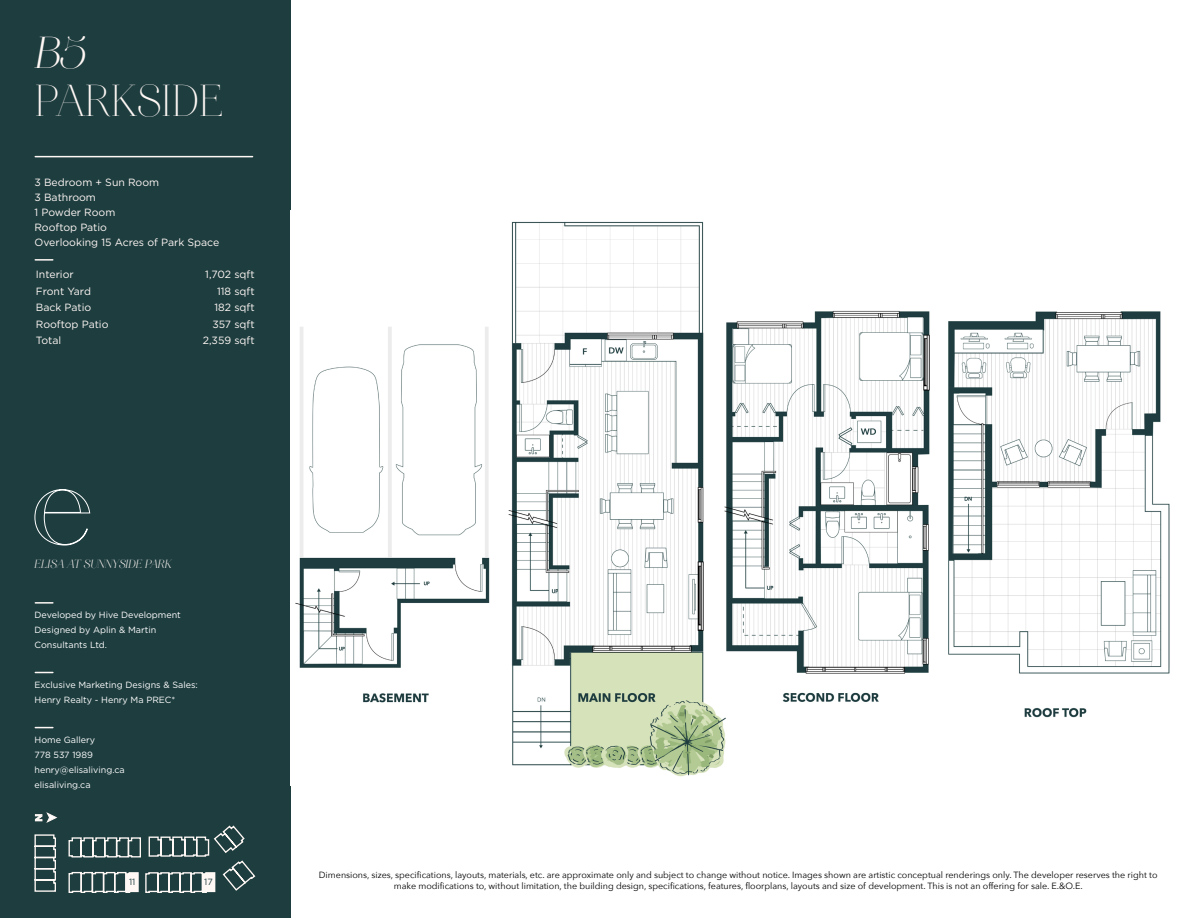
<style>
.page{position:relative;width:1188px;height:918px;background:#fff}
.page>*{position:absolute;margin:0;border:0;box-sizing:border-box;transform-origin:0 0}
.t1{font:45px "Aire Roman Pro";color:#fff8f5}
.t2{font:45px "Aire Bold Italic Std";color:#fff8f5}
.t3{font:12px "Aire Bold Italic Std";color:#fff8f5}
.t4{font:10.5px/16.5px "Gotham";color:#fff8f5}
.t5{font:800 9.15px "Avenir LT Std";color:#fff;scale:1.06 1}
.t6{font:9px/10.8px "Avenir Next";color:#000;text-align:center}
.t7{font:9px/15px "Gotham";color:#fff}
.t8{font:9px "Gotham";color:#1e3d3f}
</style>
<div class="page">
<div style="left:0;top:0;width:291px;height:918px;background:#1e3d3f"></div>
<hr style="left:35px;top:156px;width:218px;height:1px;background:#fff8f5">
<svg style="left:34px;top:489px;width:57px;height:57px"></svg>
<svg style="left:35px;top:602px;width:18px;height:2px"></svg>
<svg style="left:35px;top:672px;width:18px;height:1px"></svg>
<svg style="left:35px;top:727px;width:18px;height:1px"></svg>
<svg style="left:34px;top:812px;width:222px;height:81px"></svg>
<img style="left:295px;top:221px;width:875px;height:556px">
<svg style="left:35px;top:259px;width:18px;height:2px"></svg>
<h1 class="t2" style="left:36px;top:26px;width:52px">B5</h1>
<h1 class="t1" style="left:35px;top:74px;width:190px">PARKSIDE</h1>
<p class="t4" style="left:34px;top:175px;width:186px;line-height:15px">3 Bedroom + Sun Room<br>3 Bathroom<br>1 Powder Room<br>Rooftop Patio<br>Overlooking 15 Acres of Park Space</p>
<p class="t4" style="left:36px;top:266px;width:74px">Interior<br>Front Yard<br>Back Patio<br>Rooftop Patio<br>Total</p>
<p class="t4" style="left:203px;top:266px;width:53px;text-align:right">1,702 sqft<br>118 sqft<br>182 sqft<br>357 sqft<br>2,359 sqft</p>
<h2 class="t3" style="left:35px;top:557px;width:139px">ELISA AT SUNNYSIDE PARK</h2>
<p class="t7" style="left:35px;top:608px;width:148px">Developed by Hive Development<br>Designed by Aplin &amp; Martin<br>Consultants Ltd.</p>
<p class="t7" style="left:35px;top:677px;width:165px">Exclusive Marketing Designs &amp; Sales:<br>Henry Realty - Henry Ma PREC*</p>
<p class="t7" style="left:35px;top:732px;width:92px">Home Gallery<br>778 537 1989 henry@elisaliving.ca elisaliving.ca</p>
<p class="t5" style="left:44px;top:814px;width:9px;rotate:90deg">N</p>
<p class="t8" style="left:129px;top:876px;width:8px">11</p>
<p class="t8" style="left:204px;top:876px;width:10px">17</p>
<p class="t6" style="left:319px;top:869px;width:840px">Dimensions, sizes, specifications, layouts, materials, etc. are approximate only and subject to change without notice. Images shown are artistic conceptual renderings only. The developer reserves the right to make modifications to, without limitation, the building design, specifications, features, floorplans, layouts and size of development. This is not an offering for sale. E.&amp;O.E.</p>
</div>
